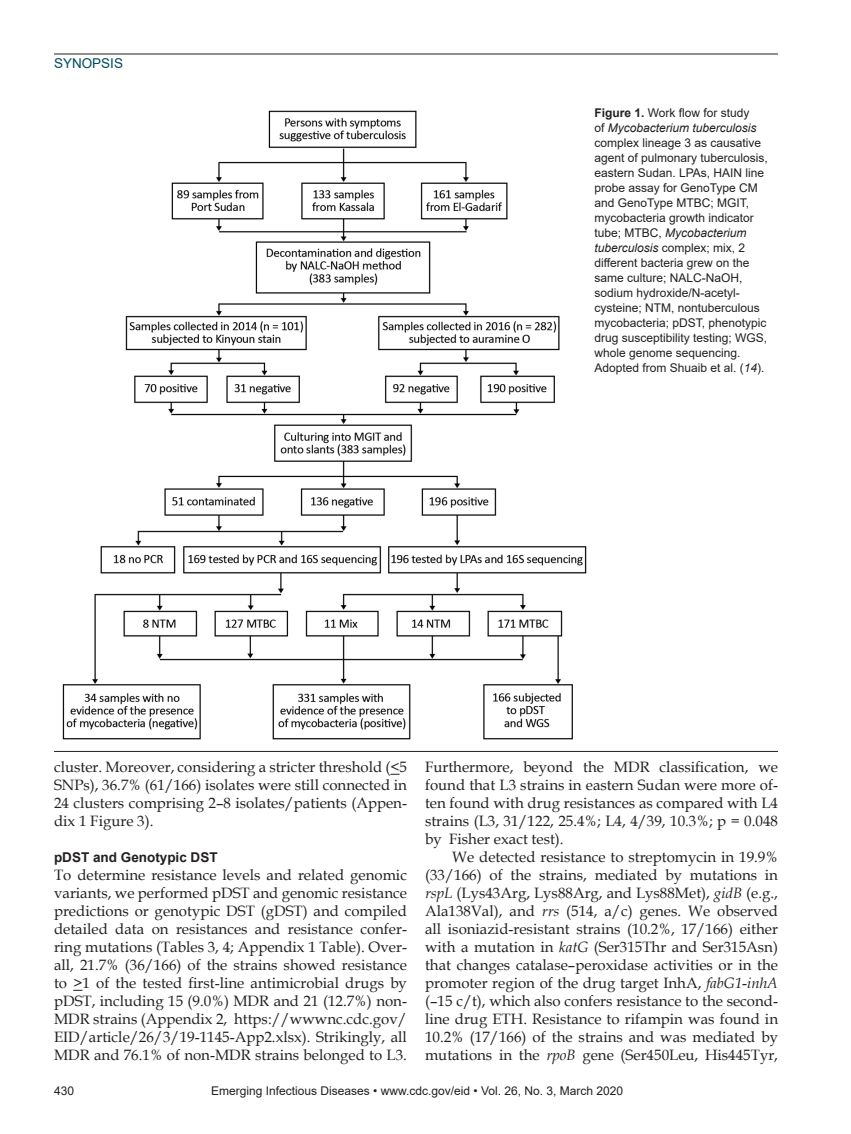
<style>
.page{position:relative;width:851px;height:1134px;background:#fff}
.page>*{position:absolute;margin:0;border:0;box-sizing:border-box;transform-origin:0 0}
.Body_Text{font:15px/18px "Book Antiqua";color:#231f20;text-align:justify}
.BodyText2{font:15px/18px "Book Antiqua";color:#231f20;text-align:justify}
.t1{font:700 13.5px "Arial";color:#231f20}
.t2{font:13.5px "Arial";color:#004b5c}
.Figure_Legend{font:12px/15px "Arial";color:#231f20}
.s1{font-weight:700}
.s2{font-style:italic}
</style>
<div class="page">
<hr style="left:54px;top:54px;width:724px;height:1px;background:#231f20">
<img style="left:62px;top:110px;width:525px;height:630px">
<hr style="left:54px;top:751px;width:724px;height:1px;background:#231f20">
<p class="t2" style="left:54px;top:54px;width:71px">SYNOPSIS</p>
<p class="Figure_Legend" style="left:594px;top:105px;width:175px"><span class="s1">Figure 1.</span> Work flow for study<br>of <span class="s2">Mycobacterium tuberculosis </span>complex lineage 3 as causative agent of pulmonary tuberculosis, eastern Sudan. LPAs, HAIN line probe assay for GenoType CM and GenoType MTBC; MGIT, mycobacteria growth indicator tube; MTBC, <span class="s2">Mycobacterium tuberculosis</span> complex; mix, 2 different bacteria grew on the same culture; NALC-NaOH, sodium hydroxide/N-acetyl&shy;cysteine; NTM, nontuberculous mycobacteria; pDST, phenotypic drug susceptibility testing; WGS, whole genome sequencing.<br>Adopted from Shuaib et al. (<span class="s2">14</span>).</p>
<p class="Body_Text" style="left:54px;top:758px;width:354px">cluster. Moreover, considering a stricter threshold (&lt;5<br>SNPs), 36.7% (61/166) isolates were still connected in 24 clusters comprising 2–8 isolates/patients (Appen&shy;dix 1 Figure 3).</p>
<h2 class="t1" style="left:54px;top:848px;width:165px">pDST and Genotypic DST</h2>
<p class="BodyText2" style="left:54px;top:866px;width:354px">To determine resistance levels and related genomic variants, we performed pDST and genomic resistance predictions or genotypic DST (gDST) and compiled detailed data on resistances and resistance confer&shy;ring mutations (Tables 3, 4; Appendix 1 Table). Over&shy;all, 21.7% (36/166) of the strains showed resistance to &gt;1 of the tested first-line antimicrobial drugs by pDST, including 15 (9.0%) MDR and 21 (12.7%) non-MDR strains (Appendix 2, https://wwwnc.cdc.gov/ EID/article/26/3/19-1145-App2.xlsx). Strikingly, all MDR and 76.1% of non-MDR strains belonged to L3.</p>
<p class="BodyText2" style="left:425px;top:758px;width:354px">Furthermore, beyond the MDR classification, we found that L3 strains in eastern Sudan were more of&shy;ten found with drug resistances as compared with L4 strains (L3, 31/122, 25.4%; L4, 4/39, 10.3%; p = 0.048 by Fisher exact test).</p>
<p class="Body_Text" style="left:425px;top:848px;width:354px;text-indent:27px">We detected resistance to streptomycin in 19.9% (33/166) of the strains, mediated by mutations in <span class="s2">rspL</span> (Lys43Arg, Lys88Arg, and Lys88Met), <span class="s2">gidB</span> (e.g., Ala138Val), and <span class="s2">rrs</span> (514, a/c) genes. We observed all isoniazid-resistant strains (10.2%, 17/166) either with a mutation in <span class="s2">katG</span> (Ser315Thr and Ser315Asn) that changes catalase–peroxidase activities or in the promoter region of the drug target InhA, <span class="s2">fabG1</span>-<span class="s2">inhA </span>(–15 c/t), which also confers resistance to the second&shy;line drug ETH. Resistance to rifampin was found in 10.2% (17/166) of the strains and was mediated by mutations in the <span class="s2">rpoB</span> gene (Ser450Leu, His445Tyr,</p>
<p class="Figure_Legend" style="left:54px;top:1084px;width:22px">430</p>
<p class="Figure_Legend" style="left:211px;top:1084px;width:413px">Emerging Infectious Diseases • www.cdc.gov/eid • Vol. 26, No. 3, March 2020</p>
</div>
